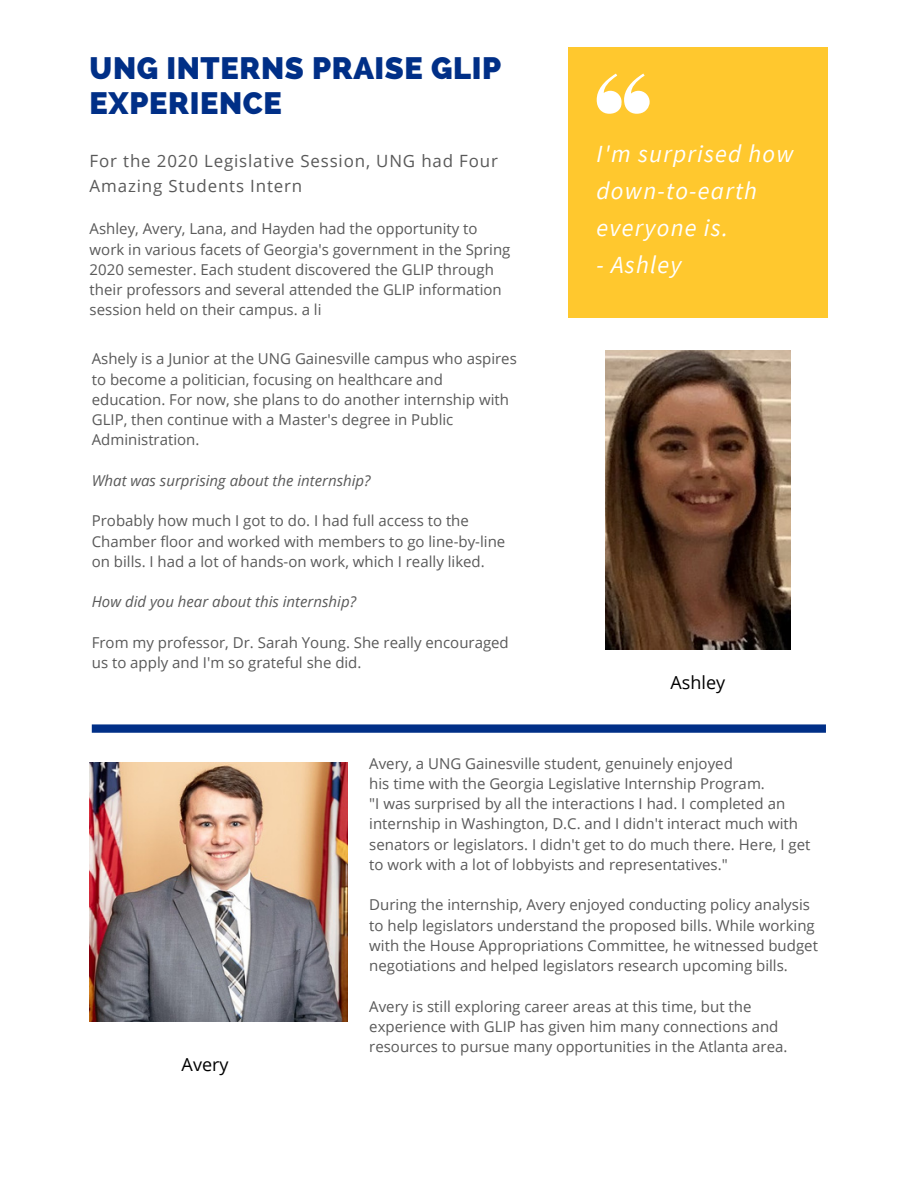
<style>
.page{position:relative;width:918px;height:1188px;background:#fff}
.page>*{position:absolute;margin:0;border:0;box-sizing:border-box;transform-origin:0 0}
.t1{font:800 30.75px/35px "Raleway";letter-spacing:.02em;color:#002f87}
.t2{font:italic 24.6px/37px "Source Sans Pro";letter-spacing:.05em;color:#fff}
.t3{font:18px "Open Sans";color:#000}
.t4{font:16.95px/25.3px "Open Sans";letter-spacing:.05em;color:#595959}
.t5{font:15px/20.2px "Open Sans";color:#595959}
.t6{font:italic 15px "Open Sans";color:#595959}
</style>
<div class="page">
<div style="left:568px;top:48px;width:259px;height:270px;background:#ffc82e"></div>
<svg style="left:597px;top:74px;width:53px;height:40px"></svg>
<img style="left:606px;top:350px;width:184px;height:299px">
<img style="left:90px;top:762px;width:257px;height:260px">
<svg style="left:92px;top:724px;width:734px;height:9px;background:#133e90"></svg>
<p class="t1" style="left:90px;top:51px;width:413px">UNG INTERNS PRAISE GLIP<br>EXPERIENCE</p>
<p class="t4" style="left:90px;top:148px;width:410px">For the 2020 Legislative Session, UNG had Four<br>Amazing Students Intern</p>
<p class="t5" style="left:90px;top:218px;width:422px">Ashley, Avery, Lana, and Hayden had the opportunity to work in various facets of Georgia's government in the Spring 2020 semester. Each student discovered the GLIP through their professors and several attended the GLIP information session held on their campus. a li</p>
<p class="t5" style="left:92px;top:349px;width:427px">Ashely is a Junior at the UNG Gainesville campus who aspires to become a politician, focusing on healthcare and education. For now, she plans to do another internship with GLIP, then continue with a Master's degree in Public Administration.</p>
<p class="t6" style="left:92px;top:470px;width:280px">What was surprising about the internship?</p>
<p class="t5" style="left:92px;top:511px;width:415px">Probably how much I got to do. I had full access to the<br>Chamber floor and worked with members to go line-by-line on bills. I had a lot of hands-on work, which I really liked.</p>
<p class="t6" style="left:92px;top:591px;width:266px">How did you hear about this internship?</p>
<p class="t5" style="left:92px;top:632px;width:419px">From my professor, Dr. Sarah Young. She really encouraged us to apply and I'm so grateful she did.</p>
<p class="t2" style="left:597px;top:135px;width:199px">I'm surprised how down-to-earth everyone is.</p>
<p class="t2" style="left:597px;top:246px;width:86px">- Ashley</p>
<p class="t3" style="left:671px;top:669px;width:56px">Ashley</p>
<p class="t3" style="left:182px;top:1052px;width:48px">Avery</p>
<p class="t5" style="left:369px;top:753px;width:365px">Avery, a UNG Gainesville student, genuinely enjoyed</p>
<p class="t5" style="left:369px;top:773px;width:397px">his time with the Georgia Legislative Internship Program.</p>
<p class="t5" style="left:369px;top:793px;width:443px">"I was surprised by all the interactions I had. I completed an internship in Washington, D.C. and I didn't interact much with senators or legislators. I didn't get to do much there. Here, I get to work with a lot of lobbyists and representatives."</p>
<p class="t5" style="left:369px;top:894px;width:450px">During the internship, Avery enjoyed conducting policy analysis to help legislators understand the proposed bills. While working with the House Appropriations Committee, he witnessed budget negotiations and helped legislators research upcoming bills.</p>
<p class="t5" style="left:369px;top:996px;width:420px">Avery is still exploring career areas at this time, but the experience with GLIP has given him many connections and resources to pursue many opportunities in the Atlanta area.</p>
</div>
